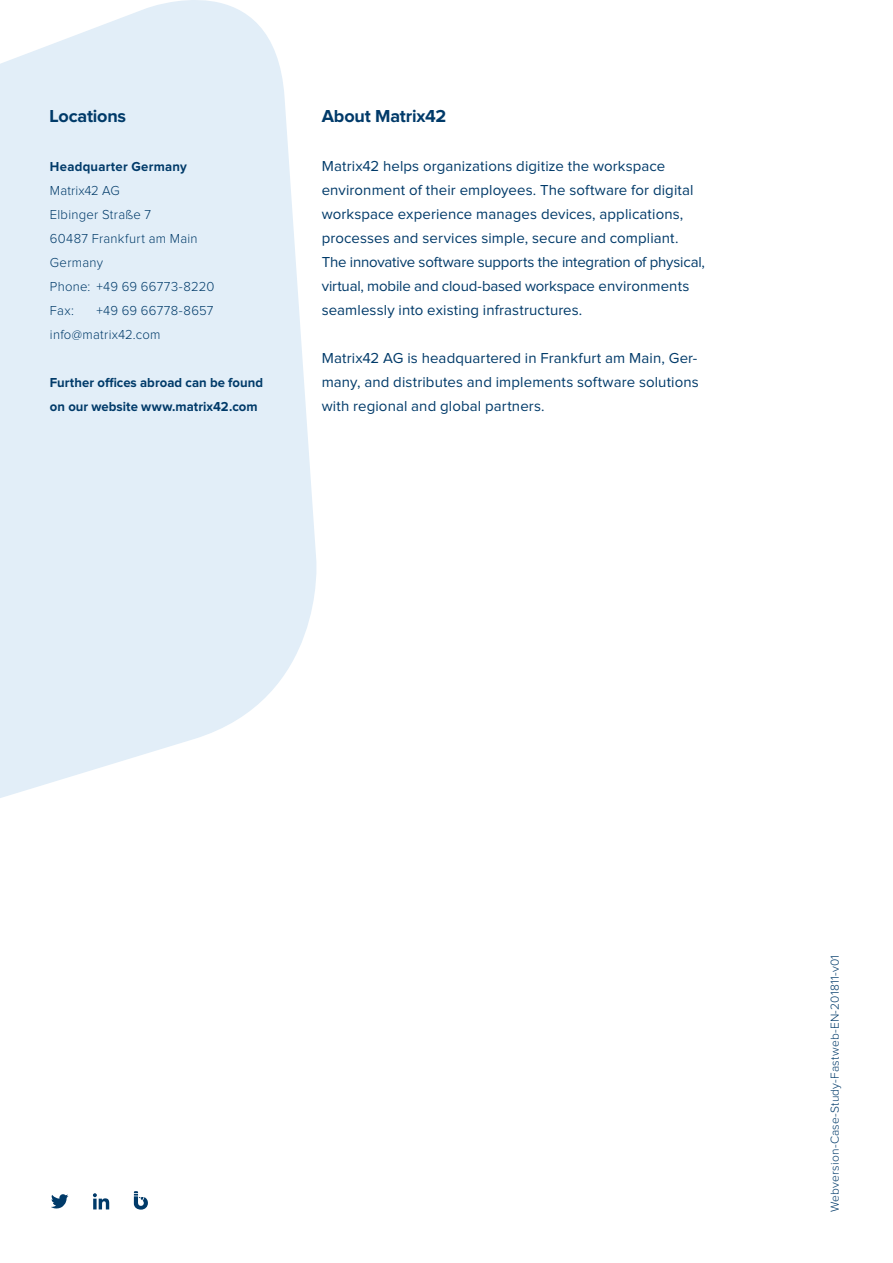
<style>
.page{position:relative;width:893px;height:1263px;background:#fff}
.page>*{position:absolute;margin:0;border:0;box-sizing:border-box;transform-origin:0 0}
.t1{font:700 18px "Proxima Nova";letter-spacing:-.01em;color:#003a69}
.t2{font:15px/24px "Proxima Nova";letter-spacing:.005em;color:#003a69}
.t3{font:300 13.5px/24px "Proxima Nova";letter-spacing:.02em;color:#003a69}
.t4{font:700 13.5px/24px "Proxima Nova";letter-spacing:.005em;color:#003a69}
.t5{font:300 12px "Proxima Nova";letter-spacing:.02em;color:#003a69}
</style>
<div class="page">
<svg style="left:0;top:0;width:317px;height:798px;background:#e6f0f9"></svg>
<svg style="left:51px;top:1194px;width:17px;height:15px"></svg>
<svg style="left:93px;top:1193px;width:16px;height:16px"></svg>
<svg style="left:134px;top:1191px;width:14px;height:19px"></svg>
<p class="t1" style="left:50px;top:108px;width:78px">Locations</p>
<p class="t1" style="left:322px;top:108px;width:126px">About Matrix42</p>
<p class="t4" style="left:50px;top:155px;width:138px">Headquarter Germany</p>
<p class="t3" style="left:50px;top:179px;width:166px">Matrix42 AG<br>Elbinger Straße 7<br>60487 Frankfurt am Main<br>Germany<br>Phone: +49 69 66773-8220<br>Fax:</p>
<p class="t2" style="left:322px;top:155px;width:385px">Matrix42 helps organizations digitize the workspace environment of their employees. The software for digital workspace experience manages devices, applications, processes and services simple, secure and compliant.<br>The innovative software supports the integration of physical, virtual, mobile and cloud-based workspace environments seamlessly into existing infrastructures.</p>
<p class="t2" style="left:322px;top:347px;width:379px;text-align:justify">Matrix42 AG is headquartered in Frankfurt am Main, Ger&shy;many, and distributes and implements software solutions with regional and global partners.</p>
<p class="t3" style="left:50px;top:299px;width:165px;text-indent:47px">+49 69 66778-8657 info@matrix42.com</p>
<p class="t4" style="left:50px;top:371px;width:215px">Further offices abroad can be found on our website www.matrix42.com</p>
<p class="t5" style="left:829px;top:1212px;width:258px;rotate:-90deg">Webversion-Case-Study-Fastweb-EN-201811-v01</p>
</div>
